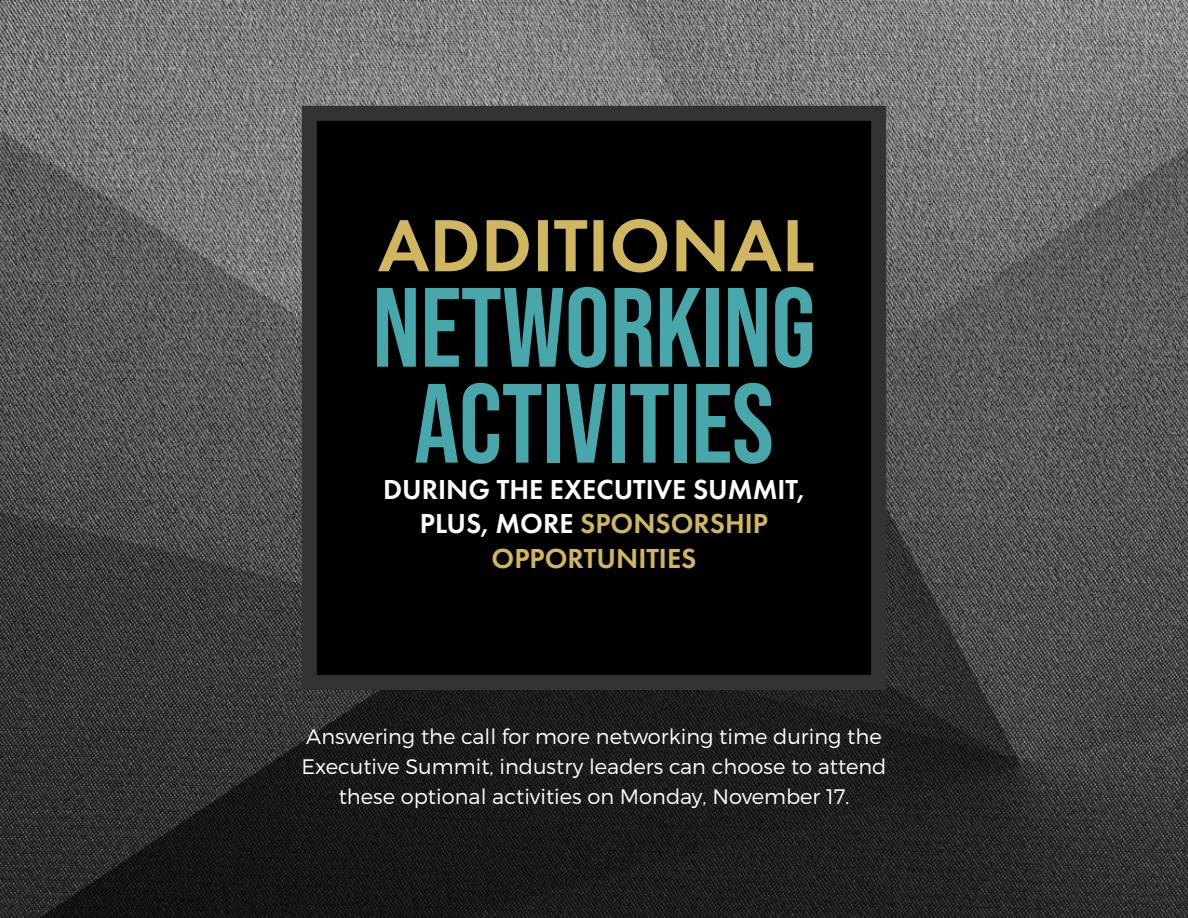
<style>
.page{position:relative;width:1188px;height:918px;background:#fff}
.page>*{position:absolute;margin:0;border:0;box-sizing:border-box;transform-origin:0 0}
.t1{font:700 112.5px/96px "Bebas Neue Pro";color:#47a7aa;text-align:center}
.t2{font:600 28.5px/34.2px "Futura PT";color:#fff;text-align:center}
.t3{font:300 21px/30px "Montserrat";color:#fff;text-align:center}
.s1{color:#d1b660}
</style>
<div class="page">
<img style="left:0;top:0;width:1188px;height:918px">
<div style="left:309px;top:113px;width:570px;height:570px;background:#000"></div>
<div style="left:302px;top:106px;width:584px;height:584px;border:15px solid #333"></div>
<svg style="left:378px;top:219px;width:435px;height:53px"></svg>
<h1 class="t1" style="left:372px;top:278px;width:445px">NETWORKING<br>ACTIVITIES</h1>
<h2 class="t2" style="left:383px;top:472px;width:423px">DURING THE EXECUTIVE SUMMIT,<br>PLUS, MORE <span class="s1">SPONSORSHIP<br>OPPORTUNITIES</span></h2>
<p class="t3" style="left:301px;top:721px;width:587px">Answering the call for more networking time during the<br>Executive Summit, industry leaders can choose to attend these optional activities on Monday, November 17.</p>
</div>
